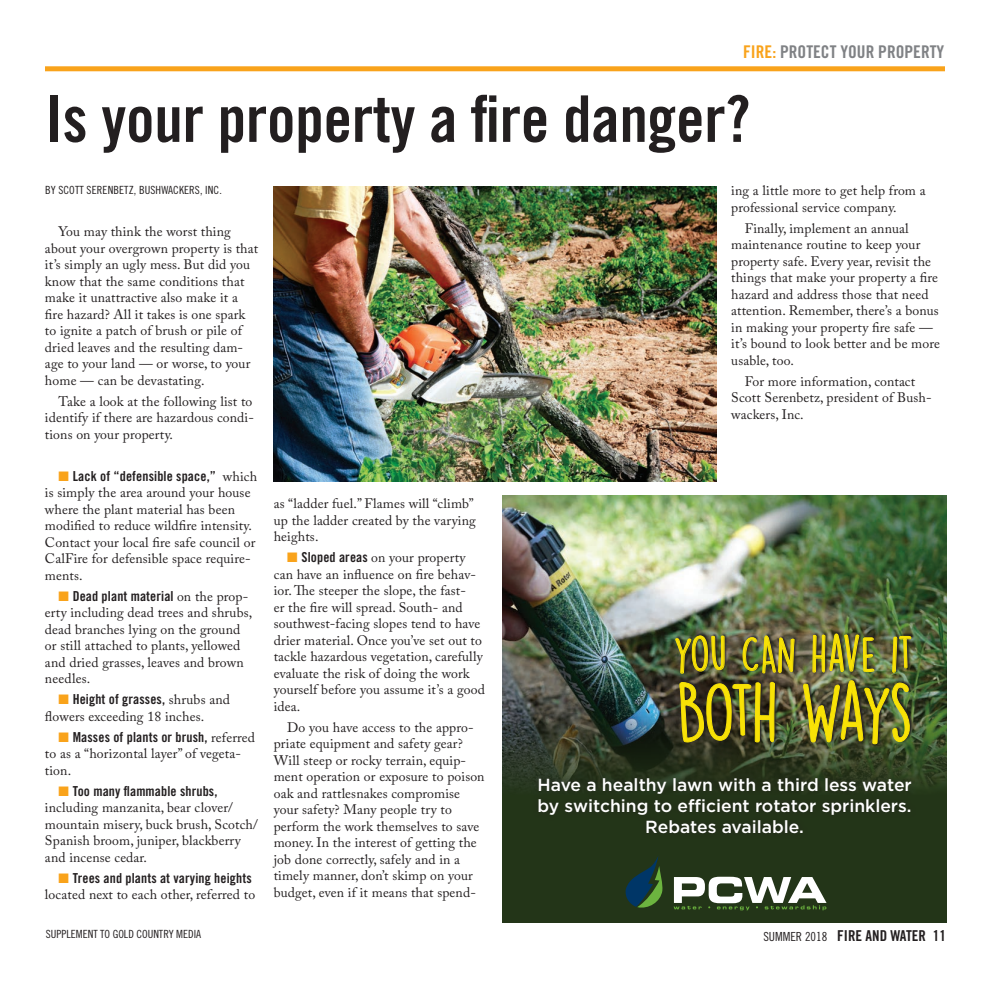
<style>
.page{position:relative;width:990px;height:990px;background:#fff}
.page>*{position:absolute;margin:0;border:0;box-sizing:border-box;transform-origin:0 0}
.t1{font:72.5px "DK Lemon Yellow Sun";letter-spacing:-.065em;color:#f8e206}
.t2{font:64.38px "Trade Gothic Bold Cond Twenty";letter-spacing:-.005em;color:#231f20}
.t3{font:45px "DK Lemon Yellow Sun";letter-spacing:-.015em;color:#f8e206}
.t4{font:500 17.5px/21px "Gotham";color:#fff;text-align:center}
.t5{font:17.5px "Trade Gothic Bold Cond Twenty";color:#808285}
.t6{font:15px "Trade Gothic Bold Cond Twenty";color:#231f20}
.t7{font:13.75px/16.5px "Adobe Caslon Pro";letter-spacing:.01em;color:#231f20}
.t8{font:13.75px "Trade Gothic Bold Cond Twenty";letter-spacing:.01em;color:#231f20}
.t9{font:11.25px "Trade Gothic Cond Eighteen";letter-spacing:.005em;color:#231f20}
.s1{color:#f9a31b}
.s2{font-family:"Adobe Caslon Pro"}
.s3{font-family:"Trade Gothic Bold Cond Twenty"}
.s4{font-family:"Trade Gothic Cond Eighteen";font-size:12.5px}
</style>
<div class="page">
<div style="left:502px;top:495px;width:445px;height:427px;background:#233518"></div>
<img style="left:502px;top:495px;width:445px;height:293px">
<svg style="left:625px;top:856px;width:38px;height:52px"></svg>
<svg style="left:674px;top:877px;width:153px;height:33px"></svg>
<div style="left:532px;top:772px;width:386px;height:68px;background:#233319"></div>
<svg style="left:675px;top:630px;width:240px;height:115px;background:#545a3b"></svg>
<img style="left:675px;top:591px;width:120px;height:152px">
<img style="left:803px;top:598px;width:108px;height:146px">
<div style="left:45px;top:66px;width:900px;height:5px;background:#f9a31b"></div>
<img style="left:274px;top:186px;width:442px;height:295px">
<p class="t5" style="left:743px;top:42px;width:203px"><span class="s1">FIRE:</span> PROTECT YOUR PROPERTY</p>
<h2 class="t2" style="left:45px;top:80px;width:707px">Is your property a fire danger?</h2>
<p class="t9" style="left:45px;top:184px;width:178px">BY SCOTT SERENBETZ, BUSHWACKERS, INC.</p>
<p class="t7" style="left:45px;top:223px;width:215px;text-indent:14px">You may think the worst thing about your overgrown property is that it’s simply an ugly mess. But did you know that the same conditions that make it unattractive also make it a fire hazard? All it takes is one spark to ignite a patch of brush or pile of dried leaves and the resulting dam&shy;age to your land — or worse, to your home — can be devastating.</p>
<p class="t7" style="left:45px;top:393px;width:210px;text-align:justify;text-indent:14px">Take a look at the following list to identify if there are hazardous condi&shy;tions on your property.</p>
<p class="t8" style="left:58px;top:467px;width:200px"><span class="s1">■</span> Lack of “defensible space,” <span class="s2">which</span></p>
<p class="t7" style="left:45px;top:484px;width:212px">is simply the area around your house where the plant material has been modified to reduce wildfire intensity.<br>Contact your local fire safe council or<br>CalFire for defensible space require&shy;ments.</p>
<p class="t8" style="left:58px;top:587px;width:191px"><span class="s1">■</span> Dead plant material <span class="s2">on the prop-</span></p>
<p class="t7" style="left:45px;top:604px;width:209px">erty including dead trees and shrubs, dead branches lying on the ground or still attached to plants, yellowed and dried grasses, leaves and brown needles.</p>
<p class="t8" style="left:58px;top:691px;width:173px"><span class="s1">■</span> Height of grasses, <span class="s2">shrubs and</span></p>
<p class="t7" style="left:45px;top:708px;width:161px">flowers exceeding 18 inches.</p>
<p class="t8" style="left:58px;top:728px;width:198px"><span class="s1">■</span> Masses of plants or brush, <span class="s2">referred</span></p>
<p class="t7" style="left:45px;top:745px;width:198px">to as a “horizontal layer” of vegeta&shy;tion.</p>
<p class="t8" style="left:58px;top:782px;width:161px"><span class="s1">■</span> Too many flammable shrubs,</p>
<p class="t7" style="left:45px;top:799px;width:214px">including manzanita, bear clover/ mountain misery, buck brush, Scotch/<br>Spanish broom, juniper, blackberry and incense cedar.</p>
<p class="t8" style="left:58px;top:869px;width:195px"><span class="s1">■</span> Trees and plants at varying heights</p>
<p class="t7" style="left:45px;top:886px;width:212px">located next to each other, referred to</p>
<p class="t7" style="left:274px;top:495px;width:204px">as “ladder fuel.” Flames will “climb” up the ladder created by the varying heights.</p>
<p class="t7" style="left:274px;top:549px;width:213px;text-indent:14px"><span class="s1">■</span> <span class="s3">Sloped areas</span> on your property can have an influence on fire behav&shy;ior. The steeper the slope, the fast-<br>er the fire will spread. South- and southwest-facing slopes tend to have drier material. Once you’ve set out to tackle hazardous vegetation, carefully evaluate the risk of doing the work yourself before you assume it’s a good idea.</p>
<p class="t7" style="left:274px;top:719px;width:212px;text-indent:14px">Do you have access to the appro&shy;priate equipment and safety gear?<br>Will steep or rocky terrain, equip&shy;ment operation or exposure to poison oak and rattlesnakes compromise your safety? Many people try to perform the work themselves to save money. In the interest of getting the job done correctly, safely and in a timely manner, don’t skimp on your budget, even if it means that spend-</p>
<p class="t7" style="left:731px;top:182px;width:196px">ing a little more to get help from a professional service company.</p>
<p class="t7" style="left:731px;top:220px;width:210px;text-indent:14px">Finally, implement an annual maintenance routine to keep your property safe. Every year, revisit the things that make your property a fire hazard and address those that need attention. Remember, there’s a bonus in making your property fire safe — it’s bound to look better and be more usable, too.</p>
<p class="t7" style="left:731px;top:373px;width:202px;text-indent:14px">For more information, contact<br>Scott Serenbetz, president of Bush&shy;wackers, Inc.</p>
<h3 class="t3" style="left:674px;top:627px;width:241px">YOU CAN HAVE IT</h3>
<h1 class="t1" style="left:676px;top:669px;width:238px">BOTH WAYS</h1>
<p class="t4" style="left:538px;top:774px;width:376px">Have a healthy lawn with a third less water by switching to efficient rotator sprinklers.<br>Rebates available.</p>
<p class="t9" style="left:46px;top:927px;width:157px">SUPPLEMENT TO GOLD COUNTRY MEDIA</p>
<p class="t6" style="left:763px;top:926px;width:184px"><span class="s4">SUMMER 2018</span> FIRE AND WATER 11</p>
</div>
